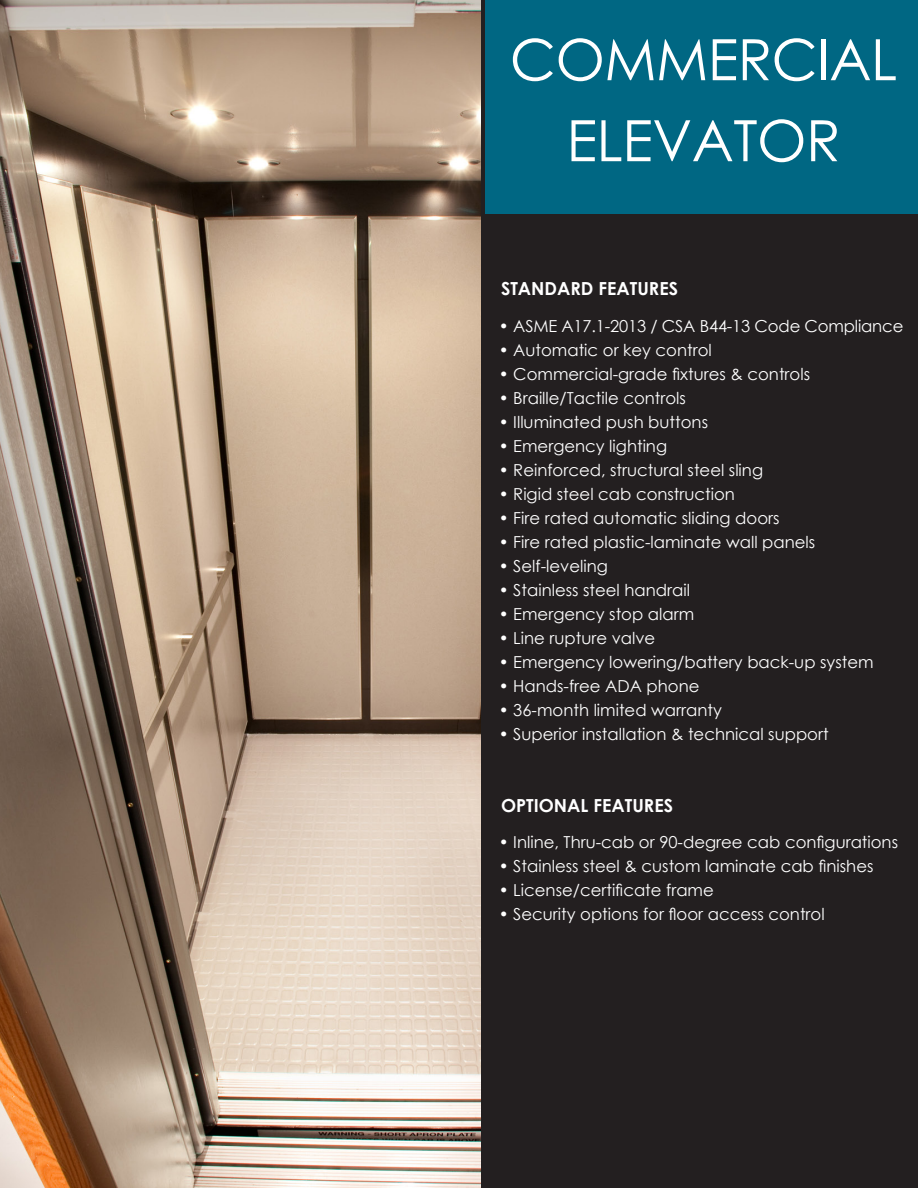
<style>
.page{position:relative;width:918px;height:1188px;background:#231f20}
.page>*{position:absolute;margin:0;border:0;box-sizing:border-box;transform-origin:0 0}
.t1{font:57px "Century Gothic";letter-spacing:-.01em;color:#fff}
.t2{font:700 18px "Century Gothic";color:#fff}
.t3{font:16.5px "Century Gothic";color:#fff}
</style>
<div class="page">
<img style="left:0;top:0;width:480px;height:1188px">
<div style="left:485px;top:0;width:433px;height:213px;background:#006783"></div>
<p class="t1" style="left:510px;top:20px;width:389px">COMMERCIAL</p>
<p class="t1" style="left:566px;top:101px;width:276px">ELEVATOR</p>
<p class="t2" style="left:501px;top:275px;width:179px">STANDARD FEATURES</p>
<p class="t3" style="left:499px;top:314px;width:406px">• ASME A17.1-2013 / CSA B44-13 Code Compliance</p>
<p class="t3" style="left:499px;top:338px;width:215px">• Automatic or key control</p>
<p class="t3" style="left:499px;top:362px;width:313px">• Commercial-grade fixtures &amp; controls</p>
<p class="t3" style="left:499px;top:386px;width:189px">• Braille/Tactile controls</p>
<p class="t3" style="left:499px;top:410px;width:211px">• Illuminated push buttons</p>
<p class="t3" style="left:499px;top:434px;width:170px">• Emergency lighting</p>
<p class="t3" style="left:499px;top:458px;width:266px">• Reinforced, structural steel sling</p>
<p class="t3" style="left:499px;top:482px;width:238px">• Rigid steel cab construction</p>
<p class="t3" style="left:499px;top:506px;width:282px">• Fire rated automatic sliding doors</p>
<p class="t3" style="left:499px;top:530px;width:318px">• Fire rated plastic-laminate wall panels</p>
<p class="t3" style="left:499px;top:554px;width:111px">• Self-leveling</p>
<p class="t3" style="left:499px;top:578px;width:193px">• Stainless steel handrail</p>
<p class="t3" style="left:499px;top:602px;width:197px">• Emergency stop alarm</p>
<p class="t3" style="left:499px;top:626px;width:158px">• Line rupture valve</p>
<p class="t3" style="left:499px;top:650px;width:376px">• Emergency lowering/battery back-up system</p>
<p class="t3" style="left:499px;top:674px;width:202px">• Hands-free ADA phone</p>
<p class="t3" style="left:499px;top:698px;width:225px">• 36-month limited warranty</p>
<p class="t3" style="left:499px;top:722px;width:331px">• Superior installation &amp; technical support</p>
<p class="t2" style="left:501px;top:791px;width:174px">OPTIONAL FEATURES</p>
<p class="t3" style="left:499px;top:830px;width:401px">• Inline, Thru-cab or 90-degree cab configurations</p>
<p class="t3" style="left:499px;top:854px;width:376px">• Stainless steel &amp; custom laminate cab finishes</p>
<p class="t3" style="left:499px;top:878px;width:217px">• License/certificate frame</p>
<p class="t3" style="left:499px;top:902px;width:327px">• Security options for floor access control</p>
</div>
